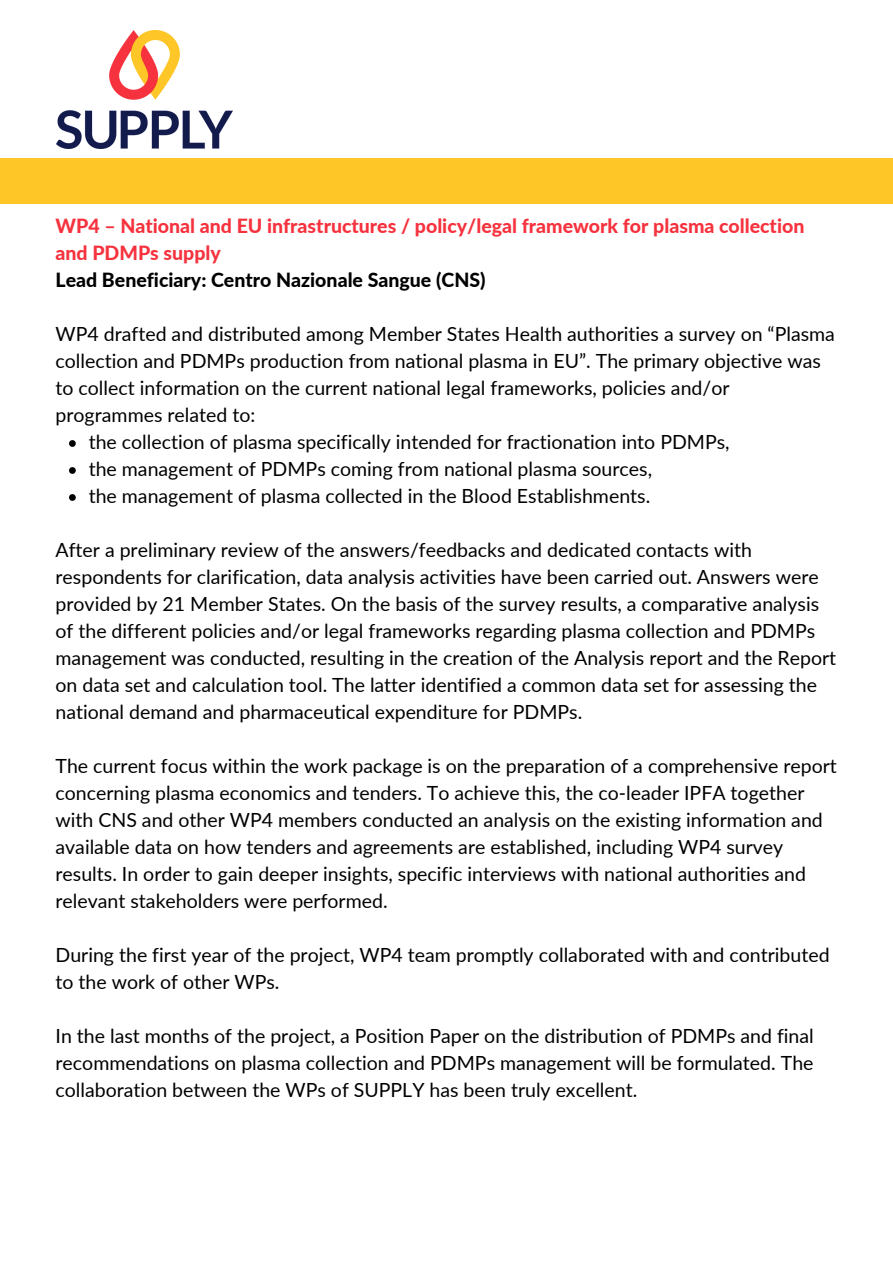
<style>
.page{position:relative;width:893px;height:1264px;background:#fff}
.page>*{position:absolute;margin:0;border:0;box-sizing:border-box;transform-origin:0 0}
.t1{font:19.5px/27px "Lato";color:#000}
.t2{font:800 19.5px/27px "Lato";color:#f6323e}
.t3{font:800 19.5px "Lato";color:#000}
</style>
<div class="page">
<svg style="left:69px;top:440px;width:7px;height:7px"></svg>
<svg style="left:69px;top:467px;width:7px;height:7px"></svg>
<svg style="left:69px;top:494px;width:7px;height:7px"></svg>
<img style="left:57px;top:30px;width:175px;height:118px">
<div style="left:0;top:158px;width:892px;height:46px;background:#ffc627"></div>
<p class="t2" style="left:56px;top:212px;width:750px">WP4 – National and EU infrastructures / policy/legal framework for plasma collection and PDMPs supply</p>
<p class="t3" style="left:56px;top:268px;width:431px">Lead Beneficiary: Centro Nazionale Sangue (CNS)</p>
<p class="t1" style="left:56px;top:320px;width:780px">WP4 drafted and distributed among Member States Health authorities a survey on “Plasma collection and PDMPs production from national plasma in EU”. The primary objective was to collect information on the current national legal frameworks, policies and/or programmes related to:</p>
<p class="t1" style="left:89px;top:428px;width:642px">the collection of plasma specifically intended for fractionation into PDMPs,</p>
<p class="t1" style="left:89px;top:455px;width:565px">the management of PDMPs coming from national plasma sources,</p>
<p class="t1" style="left:89px;top:482px;width:563px">the management of plasma collected in the Blood Establishments.</p>
<p class="t1" style="left:56px;top:536px;width:782px">After a preliminary review of the answers/feedbacks and dedicated contacts with respondents for clarification, data analysis activities have been carried out. Answers were provided by 21 Member States. On the basis of the survey results, a comparative analysis of the different policies and/or legal frameworks regarding plasma collection and PDMPs management was conducted, resulting in the creation of the Analysis report and the Report on data set and calculation tool. The latter identified a common data set for assessing the national demand and pharmaceutical expenditure for PDMPs.</p>
<p class="t1" style="left:56px;top:752px;width:782px">The current focus within the work package is on the preparation of a comprehensive report concerning plasma economics and tenders. To achieve this, the co-leader IPFA together with CNS and other WP4 members conducted an analysis on the existing information and available data on how tenders and agreements are established, including WP4 survey results. In order to gain deeper insights, specific interviews with national authorities and relevant stakeholders were performed.</p>
<p class="t1" style="left:56px;top:940px;width:775px">During the first year of the project, WP4 team promptly collaborated with and contributed to the work of other WPs.</p>
<p class="t1" style="left:56px;top:1021px;width:759px;text-align:justify">In the last months of the project, a Position Paper on the distribution of PDMPs and final recommendations on plasma collection and PDMPs management will be formulated. The collaboration between the WPs of SUPPLY has been truly excellent.</p>
</div>
